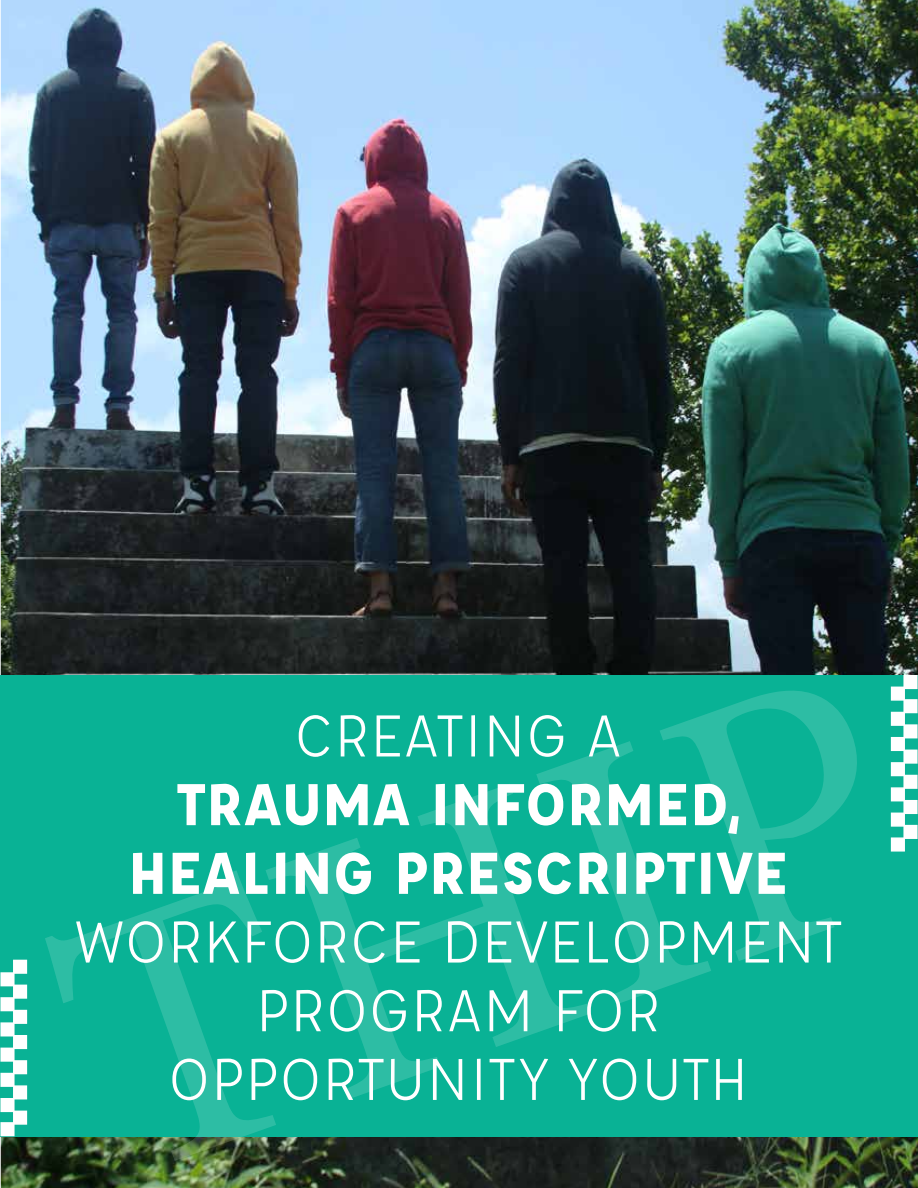
<style>
.page{position:relative;width:918px;height:1188px;background:#fff}
.page>*{position:absolute;margin:0;border:0;box-sizing:border-box;transform-origin:0 0}
.t1{font:375px "Minion Pro";color:#fff}
.t2{font:64.5px/68.7px "Affogato";color:#fff;text-align:center}
.t3{font:700 64.5px/68.7px "Affogato";color:#fff;text-align:center}
</style>
<div class="page">
<img style="left:0;top:0;width:918px;height:1188px">
<div style="left:0;top:675px;width:918px;height:461px;background:#09b295"></div>
<div style="left:891px;top:687px;width:14px;height:14px;background:#fff"></div>
<div style="left:904px;top:700px;width:13px;height:13px;background:#fff"></div>
<div style="left:903px;top:699px;width:15px;height:14px;border:2px solid #fff"></div>
<div style="left:891px;top:712px;width:14px;height:14px;background:#fff"></div>
<div style="left:904px;top:725px;width:13px;height:13px;background:#fff"></div>
<div style="left:903px;top:724px;width:15px;height:14px;border:2px solid #fff"></div>
<div style="left:891px;top:737px;width:14px;height:14px;background:#fff"></div>
<div style="left:904px;top:750px;width:13px;height:13px;background:#fff"></div>
<div style="left:903px;top:750px;width:15px;height:14px;border:2px solid #fff"></div>
<div style="left:891px;top:762px;width:14px;height:14px;background:#fff"></div>
<div style="left:904px;top:776px;width:13px;height:12px;background:#fff"></div>
<div style="left:903px;top:775px;width:15px;height:14px;border:2px solid #fff"></div>
<div style="left:904px;top:801px;width:13px;height:12px;background:#fff"></div>
<div style="left:903px;top:800px;width:15px;height:14px;border:2px solid #fff"></div>
<div style="left:891px;top:787px;width:14px;height:14px;background:#fff"></div>
<div style="left:904px;top:826px;width:13px;height:12px;background:#fff"></div>
<div style="left:903px;top:825px;width:15px;height:14px;border:2px solid #fff"></div>
<div style="left:891px;top:813px;width:14px;height:14px;background:#fff"></div>
<div style="left:891px;top:837px;width:14px;height:15px;background:#fff;border:2px solid #fff"></div>
<div style="left:904px;top:676px;width:13px;height:12px;background:#fff"></div>
<div style="left:903px;top:675px;width:15px;height:14px;border:2px solid #fff"></div>
<div style="left:13px;top:1111px;width:14px;height:14px;background:#fff"></div>
<div style="left:1px;top:1099px;width:13px;height:12px;background:#fff"></div>
<div style="left:0;top:1098px;width:15px;height:14px;border:2px solid #fff"></div>
<div style="left:13px;top:1085px;width:14px;height:14px;background:#fff"></div>
<div style="left:1px;top:1074px;width:13px;height:12px;background:#fff"></div>
<div style="left:0;top:1073px;width:15px;height:14px;border:2px solid #fff"></div>
<div style="left:13px;top:1060px;width:14px;height:14px;background:#fff"></div>
<div style="left:1px;top:1048px;width:13px;height:13px;background:#fff"></div>
<div style="left:0;top:1048px;width:15px;height:14px;border:2px solid #fff"></div>
<div style="left:13px;top:1035px;width:14px;height:14px;background:#fff"></div>
<div style="left:1px;top:1023px;width:13px;height:13px;background:#fff"></div>
<div style="left:0;top:1022px;width:15px;height:14px;border:2px solid #fff"></div>
<div style="left:1px;top:998px;width:13px;height:13px;background:#fff"></div>
<div style="left:0;top:997px;width:15px;height:14px;border:2px solid #fff"></div>
<div style="left:13px;top:1010px;width:14px;height:14px;background:#fff"></div>
<div style="left:1px;top:973px;width:13px;height:13px;background:#fff"></div>
<div style="left:0;top:972px;width:15px;height:14px;border:2px solid #fff"></div>
<div style="left:13px;top:985px;width:14px;height:14px;background:#fff"></div>
<div style="left:13px;top:960px;width:14px;height:14px;background:#fff"></div>
<div style="left:1px;top:1123px;width:13px;height:13px;background:#fff"></div>
<div style="left:0;top:1122px;width:15px;height:14px;border:2px solid #fff"></div>
<h1 class="t1" style="left:-7px;top:828px;width:859px;rotate:-19deg">THIP</h1>
<p class="t2" style="left:294px;top:701px;width:330px">CREATING A</p>
<p class="t3" style="left:128px;top:769px;width:662px">TRAUMA INFORMED,<br>HEALING PRESCRIPTIVE</p>
<p class="t2" style="left:74px;top:907px;width:769px">WORKFORCE DEVELOPMENT<br>PROGRAM FOR</p>
<p class="t2" style="left:168px;top:1044px;width:582px">OPPORTUNITY YOUTH</p>
</div>
